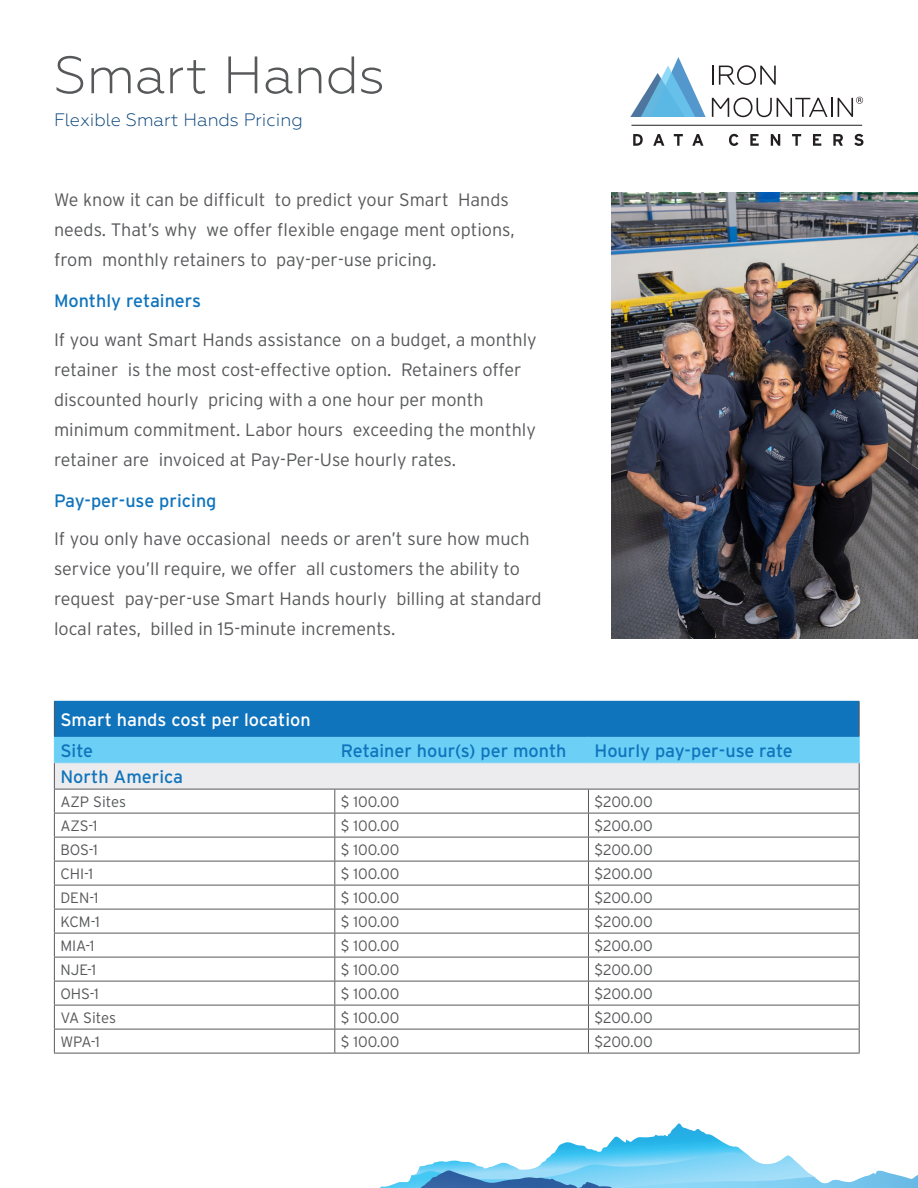
<style>
.page{position:relative;width:918px;height:1188px;background:#fff}
.page>*{position:absolute;margin:0;border:0;box-sizing:border-box;transform-origin:0 0}
.Headline_Text{font:300 52.5px "Geometria";color:#57585a}
.Body_Copy{font:300 18px/30px "Interstate";color:#57585a}
.Body_Header{font:18px "Interstate";color:#1074bc}
.SubHeadline_Text{font:300 18px "Geometria";color:#0d477c}
.Body_Header-2{font:18px "Interstate";color:#fff}
.Body_Copy-2{font:300 15px "Interstate";color:#57585a}
</style>
<div class="page">
<svg style="left:630px;top:57px;width:234px;height:60px"></svg>
<svg style="left:633px;top:134px;width:10px;height:12px"></svg>
<svg style="left:653px;top:134px;width:11px;height:12px"></svg>
<svg style="left:674px;top:134px;width:9px;height:12px"></svg>
<svg style="left:692px;top:134px;width:11px;height:12px"></svg>
<svg style="left:729px;top:134px;width:9px;height:12px"></svg>
<svg style="left:750px;top:134px;width:9px;height:12px"></svg>
<svg style="left:771px;top:134px;width:9px;height:12px"></svg>
<svg style="left:792px;top:134px;width:9px;height:12px"></svg>
<svg style="left:813px;top:134px;width:8px;height:12px"></svg>
<svg style="left:833px;top:134px;width:10px;height:12px"></svg>
<svg style="left:854px;top:134px;width:9px;height:12px"></svg>
<hr style="left:631px;top:125px;width:231px;height:1px;background:#231f20">
<svg style="left:380px;top:1123px;width:538px;height:65px"></svg>
<div style="left:54px;top:701px;width:805px;height:35px;background:#1074bc"></div>
<hr style="left:54px;top:702px;width:1px;height:34px;background:#57585a">
<hr style="left:859px;top:702px;width:1px;height:34px;background:#57585a">
<hr style="left:54px;top:1053px;width:281px;height:1px;background:#57585a">
<hr style="left:335px;top:1053px;width:253px;height:1px;background:#57585a">
<hr style="left:588px;top:1053px;width:272px;height:1px;background:#57585a">
<svg style="left:54px;top:737px;width:806px;height:316px"></svg>
<hr style="left:54px;top:762px;width:281px;height:1px;background:#6bcff6">
<hr style="left:335px;top:762px;width:253px;height:1px;background:#6bcff6">
<hr style="left:588px;top:762px;width:272px;height:1px;background:#6bcff6">
<hr style="left:588px;top:701px;width:272px;height:1px;background:#1074bc">
<hr style="left:54px;top:736px;width:281px;height:1px;background:#1074bc">
<hr style="left:335px;top:736px;width:253px;height:1px;background:#1074bc">
<hr style="left:588px;top:736px;width:272px;height:1px;background:#1074bc">
<img style="left:611px;top:192px;width:307px;height:446px">
<p class="Headline_Text" style="left:54px;top:45px;width:333px">Smart Hands</p>
<p class="SubHeadline_Text" style="left:54px;top:109px;width:250px">Flexible Smart Hands Pricing</p>
<p class="Body_Copy" style="left:54px;top:185px;width:462px">We know it can be difficult to predict your Smart Hands needs. That’s why we offer flexible engage ment options, from monthly retainers to pay-per-use pricing.</p>
<p class="Body_Header" style="left:54px;top:291px;width:149px">Monthly retainers</p>
<p class="Body_Copy" style="left:54px;top:324px;width:484px">If you want Smart Hands assistance on a budget, a monthly retainer is the most cost-effective option. Retainers offer discounted hourly pricing with a one hour per month minimum commitment. Labor hours exceeding the monthly retainer are invoiced at Pay-Per-Use hourly rates.</p>
<p class="Body_Header" style="left:54px;top:491px;width:164px">Pay-per-use pricing</p>
<p class="Body_Copy" style="left:54px;top:524px;width:489px">If you only have occasional needs or aren’t sure how much service you’ll require, we offer all customers the ability to request pay-per-use Smart Hands hourly billing at standard local rates, billed in 15-minute increments.</p>
<p class="Body_Header-2" style="left:60px;top:710px;width:252px">Smart hands cost per location</p>
<p class="Body_Header" style="left:60px;top:740px;width:34px">Site</p>
<p class="Body_Header" style="left:341px;top:740px;width:227px">Retainer hour(s) per month</p>
<p class="Body_Header" style="left:594px;top:740px;width:200px">Hourly pay-per-use rate</p>
<p class="Body_Header" style="left:60px;top:767px;width:124px">North America</p>
<p class="Body_Copy-2" style="left:60px;top:793px;width:67px">AZP Sites</p>
<p class="Body_Copy-2" style="left:341px;top:793px;width:60px">$ 100.00</p>
<p class="Body_Copy-2" style="left:594px;top:793px;width:60px">$200.00</p>
<p class="Body_Copy-2" style="left:60px;top:817px;width:39px">AZS-1</p>
<p class="Body_Copy-2" style="left:341px;top:817px;width:60px">$ 100.00</p>
<p class="Body_Copy-2" style="left:594px;top:817px;width:60px">$200.00</p>
<p class="Body_Copy-2" style="left:60px;top:841px;width:39px">BOS-1</p>
<p class="Body_Copy-2" style="left:341px;top:841px;width:60px">$ 100.00</p>
<p class="Body_Copy-2" style="left:594px;top:841px;width:60px">$200.00</p>
<p class="Body_Copy-2" style="left:60px;top:865px;width:34px">CHI-1</p>
<p class="Body_Copy-2" style="left:341px;top:865px;width:60px">$ 100.00</p>
<p class="Body_Copy-2" style="left:594px;top:865px;width:60px">$200.00</p>
<p class="Body_Copy-2" style="left:60px;top:889px;width:40px">DEN-1</p>
<p class="Body_Copy-2" style="left:341px;top:889px;width:60px">$ 100.00</p>
<p class="Body_Copy-2" style="left:594px;top:889px;width:60px">$200.00</p>
<p class="Body_Copy-2" style="left:60px;top:913px;width:41px">KCM-1</p>
<p class="Body_Copy-2" style="left:341px;top:913px;width:60px">$ 100.00</p>
<p class="Body_Copy-2" style="left:594px;top:913px;width:60px">$200.00</p>
<p class="Body_Copy-2" style="left:60px;top:937px;width:36px">MIA-1</p>
<p class="Body_Copy-2" style="left:341px;top:937px;width:60px">$ 100.00</p>
<p class="Body_Copy-2" style="left:594px;top:937px;width:60px">$200.00</p>
<p class="Body_Copy-2" style="left:60px;top:961px;width:37px">NJE-1</p>
<p class="Body_Copy-2" style="left:341px;top:961px;width:60px">$ 100.00</p>
<p class="Body_Copy-2" style="left:594px;top:961px;width:60px">$200.00</p>
<p class="Body_Copy-2" style="left:60px;top:985px;width:40px">OHS-1</p>
<p class="Body_Copy-2" style="left:341px;top:985px;width:60px">$ 100.00</p>
<p class="Body_Copy-2" style="left:594px;top:985px;width:60px">$200.00</p>
<p class="Body_Copy-2" style="left:60px;top:1009px;width:57px">VA Sites</p>
<p class="Body_Copy-2" style="left:341px;top:1009px;width:60px">$ 100.00</p>
<p class="Body_Copy-2" style="left:594px;top:1009px;width:60px">$200.00</p>
<p class="Body_Copy-2" style="left:60px;top:1033px;width:41px">WPA-1</p>
<p class="Body_Copy-2" style="left:341px;top:1033px;width:60px">$ 100.00</p>
<p class="Body_Copy-2" style="left:594px;top:1033px;width:60px">$200.00</p>
</div>
